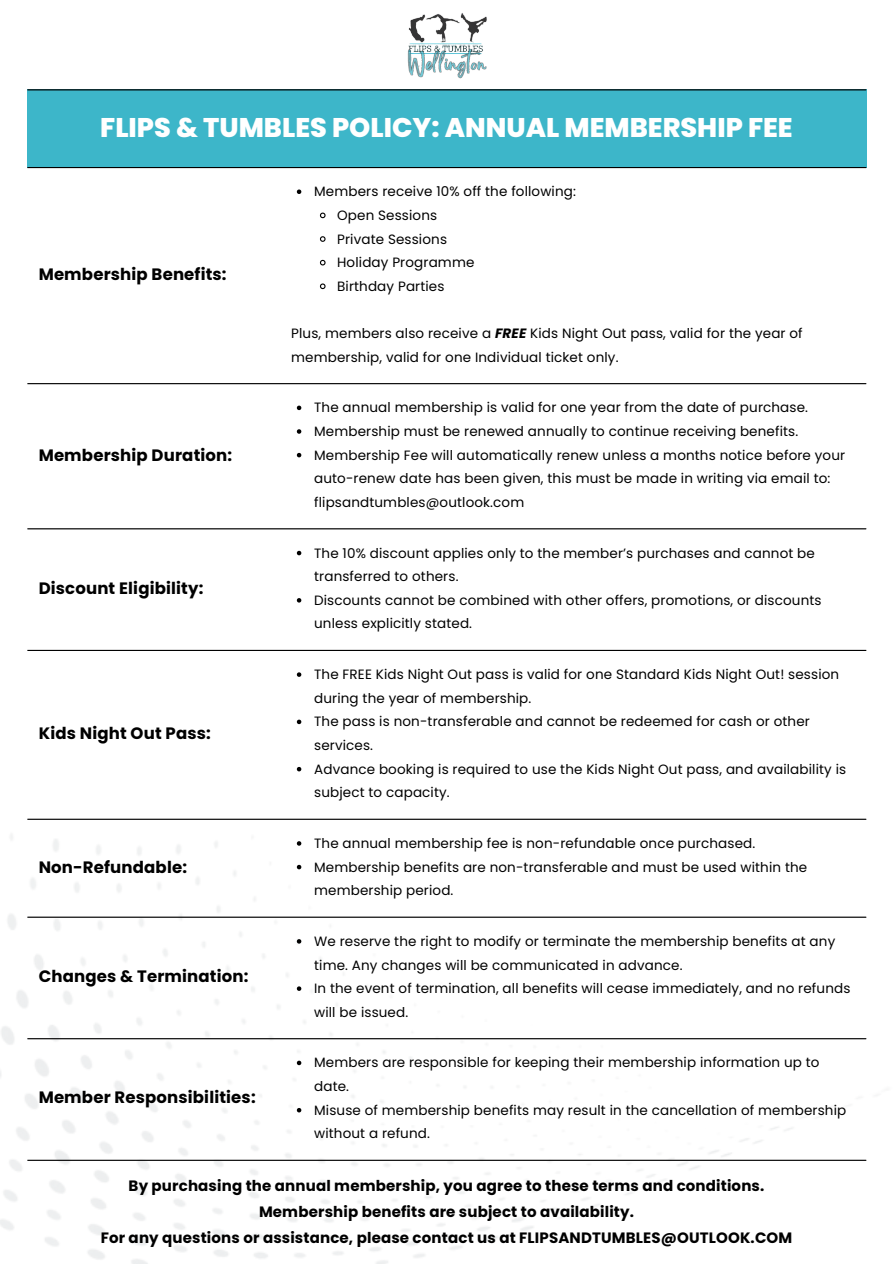
<style>
.page{position:relative;width:894px;height:1264px;background:#fff}
.page>*{position:absolute;margin:0;border:0;box-sizing:border-box;transform-origin:0 0}
.t1{font:800 27px "Poppins";color:#fff}
.t2{font:700 16.5px "Poppins";letter-spacing:.01em;color:#000}
.t3{font:700 15px "Poppins";letter-spacing:.01em;color:#000}
.t4{font:13.5px/23.7px "Poppins";letter-spacing:.01em;color:#000}
.s1{font-weight:700;font-style:italic}
</style>
<div class="page">
<img style="left:0;top:834px;width:867px;height:429px">
<div style="left:27px;top:90px;width:839px;height:78px;background:#3db6c9"></div>
<svg style="left:297px;top:189px;width:4px;height:5px"></svg>
<svg style="left:319px;top:212px;width:7px;height:7px"></svg>
<svg style="left:320px;top:236px;width:6px;height:6px"></svg>
<svg style="left:319px;top:259px;width:7px;height:7px"></svg>
<svg style="left:319px;top:283px;width:7px;height:7px"></svg>
<svg style="left:297px;top:405px;width:4px;height:5px"></svg>
<svg style="left:297px;top:429px;width:4px;height:5px"></svg>
<svg style="left:297px;top:453px;width:4px;height:4px"></svg>
<svg style="left:297px;top:551px;width:4px;height:4px"></svg>
<svg style="left:297px;top:598px;width:4px;height:4px"></svg>
<svg style="left:297px;top:672px;width:4px;height:5px"></svg>
<svg style="left:297px;top:719px;width:4px;height:5px"></svg>
<svg style="left:297px;top:767px;width:4px;height:4px"></svg>
<svg style="left:297px;top:841px;width:4px;height:4px"></svg>
<svg style="left:297px;top:864px;width:4px;height:5px"></svg>
<svg style="left:297px;top:939px;width:4px;height:4px"></svg>
<svg style="left:297px;top:986px;width:4px;height:4px"></svg>
<svg style="left:297px;top:1060px;width:4px;height:5px"></svg>
<svg style="left:297px;top:1107px;width:4px;height:5px"></svg>
<hr style="left:27px;top:89px;width:839px;height:1px;background:#000">
<hr style="left:27px;top:167px;width:839px;height:1px;background:#000">
<hr style="left:27px;top:383px;width:839px;height:1px;background:#000">
<hr style="left:27px;top:528px;width:839px;height:1px;background:#000">
<hr style="left:27px;top:650px;width:839px;height:1px;background:#000">
<hr style="left:27px;top:818px;width:839px;height:1px;background:#000">
<hr style="left:27px;top:916px;width:839px;height:1px;background:#000">
<hr style="left:27px;top:1038px;width:839px;height:1px;background:#000">
<hr style="left:27px;top:1159px;width:839px;height:1px;background:#000">
<img style="left:407px;top:13px;width:80px;height:66px">
<p class="t1" style="left:100px;top:108px;width:693px">FLIPS &amp; TUMBLES POLICY: ANNUAL MEMBERSHIP FEE</p>
<p class="t2" style="left:39px;top:262px;width:189px">Membership Benefits:</p>
<p class="t2" style="left:39px;top:443px;width:195px">Membership Duration:</p>
<p class="t2" style="left:39px;top:576px;width:166px">Discount Eligibility:</p>
<p class="t2" style="left:39px;top:721px;width:173px">Kids Night Out Pass:</p>
<p class="t2" style="left:39px;top:855px;width:150px">Non-Refundable:</p>
<p class="t2" style="left:39px;top:964px;width:211px">Changes &amp; Termination:</p>
<p class="t2" style="left:39px;top:1086px;width:218px">Member Responsibilities:</p>
<p class="t4" style="left:314px;top:180px;width:263px">Members receive 10% off the following:</p>
<p class="t4" style="left:337px;top:203px;width:102px">Open Sessions</p>
<p class="t4" style="left:337px;top:227px;width:111px">Private Sessions</p>
<p class="t4" style="left:337px;top:250px;width:139px">Holiday Programme</p>
<p class="t4" style="left:337px;top:274px;width:109px">Birthday Parties</p>
<p class="t4" style="left:291px;top:321px;width:513px">Plus, members also receive a <span class="s1">FREE</span> Kids Night Out pass, valid for the year of membership, valid for one Individual ticket only.</p>
<p class="t4" style="left:314px;top:396px;width:495px">The annual membership is valid for one year from the date of purchase.</p>
<p class="t4" style="left:314px;top:419px;width:485px">Membership must be renewed annually to continue receiving benefits.</p>
<p class="t4" style="left:314px;top:443px;width:532px">Membership Fee will automatically renew unless a months notice before your auto-renew date has been given, this must be made in writing via email to: flipsandtumbles@outlook.com</p>
<p class="t4" style="left:314px;top:541px;width:502px">The 10% discount applies only to the member’s purchases and cannot be transferred to others.</p>
<p class="t4" style="left:314px;top:588px;width:509px">Discounts cannot be combined with other offers, promotions, or discounts unless explicitly stated.</p>
<p class="t4" style="left:314px;top:662px;width:526px">The FREE Kids Night Out pass is valid for one Standard Kids Night Out! session during the year of membership.</p>
<p class="t4" style="left:314px;top:710px;width:497px">The pass is non-transferable and cannot be redeemed for cash or other services.</p>
<p class="t4" style="left:314px;top:757px;width:533px">Advance booking is required to use the Kids Night Out pass, and availability is subject to capacity.</p>
<p class="t4" style="left:314px;top:831px;width:442px">The annual membership fee is non-refundable once purchased.</p>
<p class="t4" style="left:314px;top:855px;width:494px">Membership benefits are non-transferable and must be used within the membership period.</p>
<p class="t4" style="left:314px;top:929px;width:522px">We reserve the right to modify or terminate the membership benefits at any time. Any changes will be communicated in advance.</p>
<p class="t4" style="left:314px;top:976px;width:537px">In the event of termination, all benefits will cease immediately, and no refunds will be issued.</p>
<p class="t4" style="left:314px;top:1050px;width:506px">Members are responsible for keeping their membership information up to date.</p>
<p class="t4" style="left:314px;top:1098px;width:533px">Misuse of membership benefits may result in the cancellation of membership without a refund.</p>
<p class="t3" style="left:129px;top:1175px;width:637px">By purchasing the annual membership, you agree to these terms and conditions.</p>
<p class="t3" style="left:259px;top:1201px;width:376px">Membership benefits are subject to availability.</p>
<p class="t3" style="left:101px;top:1227px;width:693px">For any questions or assistance, please contact us at FLIPSANDTUMBLES@OUTLOOK.COM</p>
</div>
